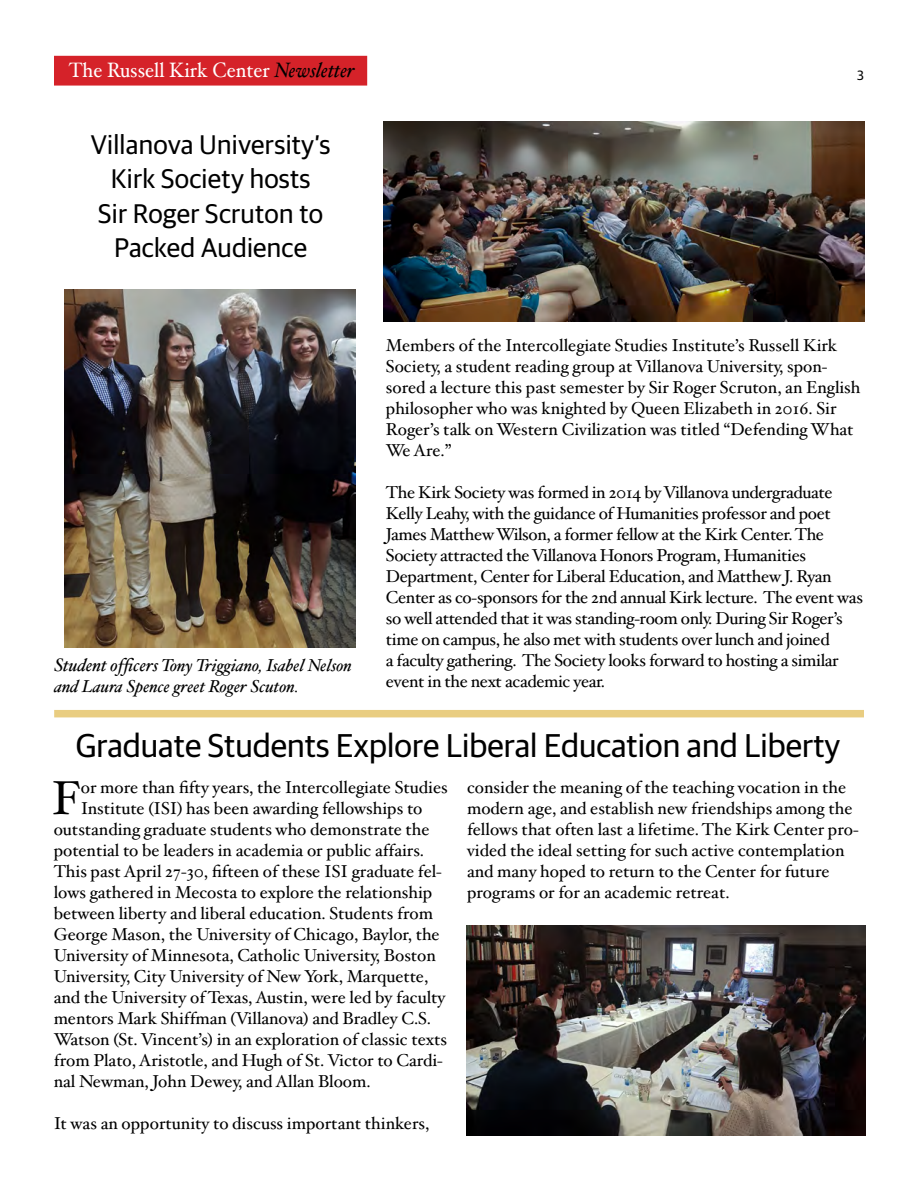
<style>
.page{position:relative;width:918px;height:1188px;background:#fff}
.page>*{position:absolute;margin:0;border:0;box-sizing:border-box;transform-origin:0 0}
.t1{font:47.7px "Hoefler Text";color:#000}
.t2{font:33px "Guardian Sans";color:#000}
.t3{font:27px/34.5px "Guardian Sans";letter-spacing:.01em;color:#000;text-align:center}
.t4{font:20.85px "Hoefler Text";color:#fff;scale:.93 1}
.t5{font:17.25px/21px "Hoefler Text";color:#000}
.t6{font:17.25px/21px "Hoefler Text";letter-spacing:-.02em;color:#000}
.t7{font:italic 17.25px/21px "Hoefler Text";color:#000}
.t8{font:13.5px "Guardian Sans";color:#000}
.s1{font-style:italic;color:#000}
.s2{font-size:18px}
</style>
<div class="page">
<div style="left:54px;top:56px;width:313px;height:30px;background:#d52229"></div>
<img style="left:65px;top:289px;width:290px;height:358px">
<img style="left:467px;top:926px;width:399px;height:210px">
<div style="left:54px;top:710px;width:810px;height:7px;background:#e9cd81"></div>
<img style="left:384px;top:121px;width:480px;height:201px">
<p class="t4" style="left:69px;top:57px;width:309px">The Russell Kirk Center <span class="s1">Newsletter</span></p>
<p class="t8" style="left:857px;top:65px;width:8px">3</p>
<h3 class="t3" style="left:91px;top:125px;width:241px">Villanova University’s<br>Kirk Society hosts<br>Sir Roger Scruton to<br>Packed Audience</h3>
<p class="t7" style="left:54px;top:655px;width:299px"><span class="s2">Student officers</span> Tony Triggiano, Isabel Nelson and Laura Spence greet Roger Scuton.</p>
<p class="t5" style="left:386px;top:335px;width:476px">Members of the Intercollegiate Studies Institute’s Russell Kirk Society, a student reading group at Villanova University, spon&shy;sored a lecture this past semester by Sir Roger Scruton, an English philosopher who was knighted by Queen Elizabeth in 2016. Sir Roger’s talk on Western Civilization was titled “Defending What We Are.”</p>
<p class="t6" style="left:386px;top:482px;width:478px">The Kirk Society was formed in 2014 by Villanova undergraduate Kelly Leahy, with the guidance of Humanities professor and poet James Matthew Wilson, a former fellow at the Kirk Center. The Society attracted the Villanova Honors Program, Humanities Department, Center for Liberal Education, and Matthew J. Ryan Center as co-sponsors for the 2nd annual Kirk lecture. The event was so well attended that it was standing-room only. During Sir Roger’s time on campus, he also met with students over lunch and joined<br>a faculty gathering. The Society looks forward to hosting a similar event in the next academic year.</p>
<h2 class="t2" style="left:76px;top:722px;width:766px">Graduate Students Explore Liberal Education and Liberty</h2>
<h1 class="t1" style="left:52px;top:770px;width:30px">F</h1>
<p class="t5" style="left:81px;top:777px;width:368px">or more than fifty years, the Intercollegiate Studies</p>
<p class="t5" style="left:467px;top:777px;width:393px">consider the meaning of the teaching vocation in the modern age, and establish new friendships among the fellows that often last a lifetime. The Kirk Center pro&shy;vided the ideal setting for such active contemplation and many hoped to return to the Center for future programs or for an academic retreat.</p>
<p class="t5" style="left:81px;top:798px;width:343px">Institute (ISI) has been awarding fellowships to</p>
<p class="t5" style="left:54px;top:819px;width:377px">outstanding graduate students who demonstrate the</p>
<p class="t5" style="left:54px;top:840px;width:372px">potential to be leaders in academia or public affairs.</p>
<p class="t5" style="left:54px;top:861px;width:390px">This past April 27-30, fifteen of these ISI graduate fel-</p>
<p class="t5" style="left:54px;top:882px;width:380px">lows gathered in Mecosta to explore the relationship</p>
<p class="t5" style="left:54px;top:903px;width:381px">between liberty and liberal education. Students from</p>
<p class="t5" style="left:54px;top:924px;width:388px">George Mason, the University of Chicago, Baylor, the</p>
<p class="t5" style="left:54px;top:945px;width:384px">University of Minnesota, Catholic University, Boston</p>
<p class="t5" style="left:54px;top:966px;width:376px">University, City University of New York, Marquette,</p>
<p class="t5" style="left:54px;top:987px;width:393px">and the University of Texas, Austin, were led by faculty</p>
<p class="t5" style="left:54px;top:1008px;width:379px">mentors Mark Shiffman (Villanova) and Bradley C.S.</p>
<p class="t5" style="left:54px;top:1029px;width:395px">Watson (St. Vincent’s) in an exploration of classic texts</p>
<p class="t5" style="left:54px;top:1050px;width:391px">from Plato, Aristotle, and Hugh of St. Victor to Cardi-</p>
<p class="t5" style="left:54px;top:1071px;width:319px">nal Newman, John Dewey, and Allan Bloom.</p>
<p class="t5" style="left:54px;top:1113px;width:377px">It was an opportunity to discuss important thinkers,</p>
</div>
